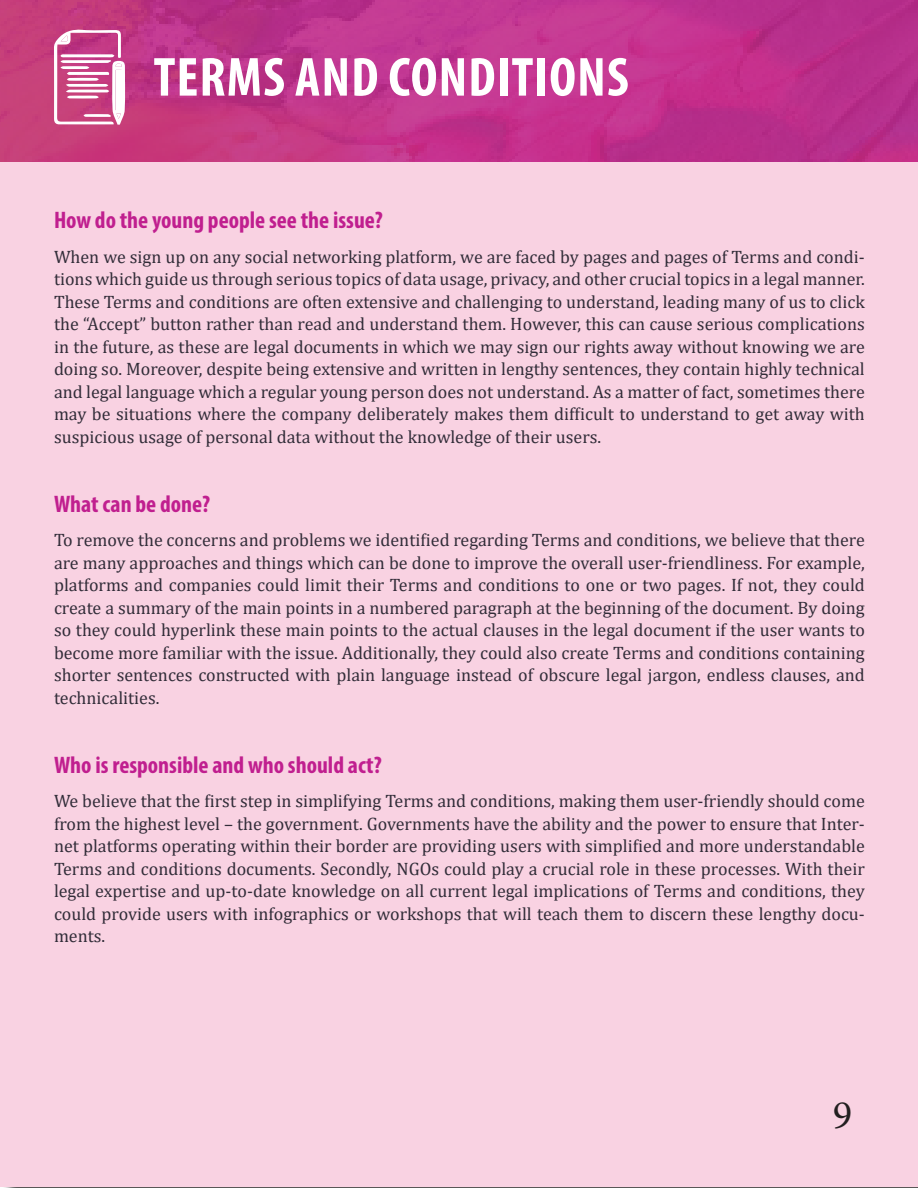
<style>
.page{position:relative;width:918px;height:1188px;background:#fff}
.page>*{position:absolute;margin:0;border:0;box-sizing:border-box;transform-origin:0 0}
.Page_Header_-_Black{font:700 condensed 55.5px "Myriad Pro";letter-spacing:.02em;color:#fff}
.t1{font:40.5px "Minion Pro";color:#231f20}
.t2{font:700 condensed 24px "Myriad Pro";color:#c01f8f}
.t3{font:18px/22.5px "Cambria";color:#322d39;text-align:justify}
</style>
<div class="page">
<div style="left:0;top:0;width:918px;height:1186px;background:#f9d2e2"></div>
<hr style="left:0;top:0;width:1px;height:1188px;background:#c1e3d7">
<img style="left:0;top:0;width:918px;height:161px">
<svg style="left:54px;top:29px;width:71px;height:96px;background:#d880ab"></svg>
<p class="Page_Header_-_Black" style="left:154px;top:42px;width:477px">TERMS AND CONDITIONS</p>
<p class="t2" style="left:54px;top:205px;width:330px">How do the young people see the issue?</p>
<p class="t3" style="left:54px;top:245px;width:812px">When we sign up on any social networking platform, we are faced by pages and pages of Terms and condi&shy;tions which guide us through serious topics of data usage, privacy, and other crucial topics in a legal manner.<br>These Terms and conditions are often extensive and challenging to understand, leading many of us to click the “Accept” button rather than read and understand them. However, this can cause serious complications in the future, as these are legal documents in which we may sign our rights away without knowing we are doing so. Moreover, despite being extensive and written in lengthy sentences, they contain highly technical and legal language which a regular young person does not understand. As a matter of fact, sometimes there may be situations where the company deliberately makes them difficult to understand to get away with suspicious usage of personal data without the knowledge of their users.</p>
<p class="t2" style="left:54px;top:489px;width:158px">What can be done?</p>
<p class="t3" style="left:54px;top:529px;width:812px">To remove the concerns and problems we identified regarding Terms and conditions, we believe that there are many approaches and things which can be done to improve the overall user-friendliness. For example, platforms and companies could limit their Terms and conditions to one or two pages. If not, they could create a summary of the main points in a numbered paragraph at the beginning of the document. By doing so they could hyperlink these main points to the actual clauses in the legal document if the user wants to become more familiar with the issue. Additionally, they could also create Terms and conditions containing shorter sentences constructed with plain language instead of obscure legal jargon, endless clauses, and technicalities.</p>
<p class="t2" style="left:54px;top:750px;width:329px">Who is responsible and who should act?</p>
<p class="t3" style="left:54px;top:790px;width:812px">We believe that the first step in simplifying Terms and conditions, making them user-friendly should come from the highest level – the government. Governments have the ability and the power to ensure that Inter&shy;net platforms operating within their border are providing users with simplified and more understandable Terms and conditions documents. Secondly, NGOs could play a crucial role in these processes. With their legal expertise and up-to-date knowledge on all current legal implications of Terms and conditions, they could provide users with infographics or workshops that will teach them to discern these lengthy docu&shy;ments.</p>
<p class="t1" style="left:833px;top:1088px;width:21px">9</p>
</div>
